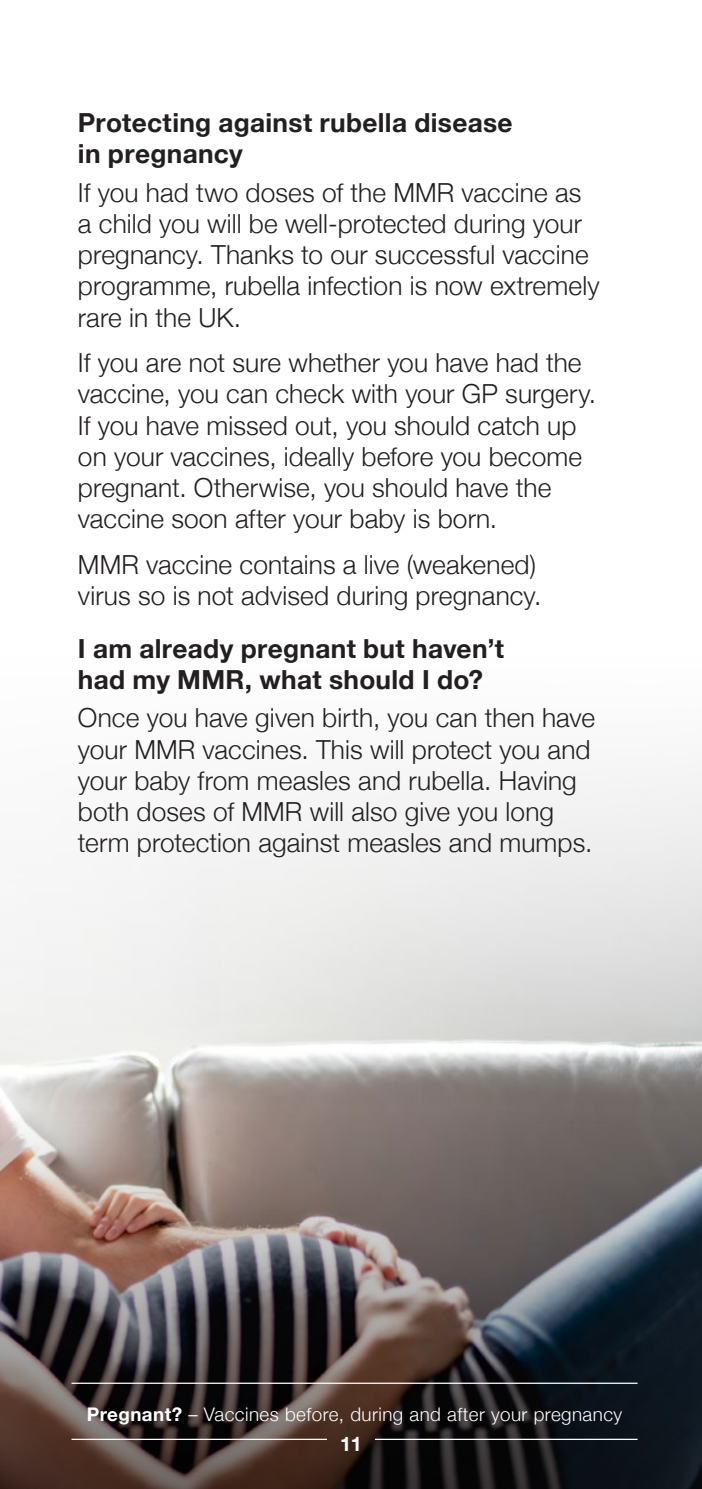
<style>
.page{position:relative;width:702px;height:1489px;background:#fff}
.page>*{position:absolute;margin:0;border:0;box-sizing:border-box;transform-origin:0 0}
.Body{font:300 26.25px/31.2px "Helvetica Neue";letter-spacing:.005em;color:#231f20}
.t1{font:700 26.25px/31.2px "Helvetica Neue";letter-spacing:.01em;color:#231f20}
.t2{font:700 20px "Helvetica Neue";color:#fff}
.t3{font:300 18.75px "Helvetica Neue";letter-spacing:.025em;color:#fff}
.s1{font-weight:700}
</style>
<div class="page">
<svg style="left:234px;top:771px;width:468px;height:326px"></svg>
<img style="left:0;top:826px;width:234px;height:283px">
<img style="left:0;top:1109px;width:702px;height:379px">
<hr style="left:71px;top:1438px;width:256px;height:1px;background:#fff">
<hr style="left:375px;top:1438px;width:262px;height:1px;background:#fff">
<hr style="left:71px;top:1382px;width:566px;height:1px;background:#fff">
<p class="t1" style="left:78px;top:108px;width:436px">Protecting against rubella disease in pregnancy</p>
<p class="Body" style="left:78px;top:175px;width:523px">If you had two doses of the MMR vaccine as a child you will be well-protected during your pregnancy. Thanks to our successful vaccine programme, rubella infection is now extremely rare in the UK.</p>
<p class="Body" style="left:78px;top:345px;width:519px">If you are not sure whether you have had the vaccine, you can check with your GP surgery.<br>If you have missed out, you should catch up on your vaccines, ideally before you become pregnant. Otherwise, you should have the vaccine soon after your baby is born.</p>
<p class="Body" style="left:78px;top:547px;width:465px">MMR vaccine contains a live (weakened) virus so is not advised during pregnancy.</p>
<p class="t1" style="left:78px;top:633px;width:427px">I am already pregnant but haven’t had my MMR, what should I do?</p>
<p class="Body" style="left:78px;top:700px;width:518px">Once you have given birth, you can then have your MMR vaccines. This will protect you and your baby from measles and rubella. Having both doses of MMR will also give you long term protection against measles and mumps.</p>
<p class="t3" style="left:87px;top:1398px;width:537px"><span class="s1">Pregnant?</span> – Vaccines before, during and after your pregnancy</p>
<p class="t2" style="left:340px;top:1428px;width:23px">11</p>
</div>
